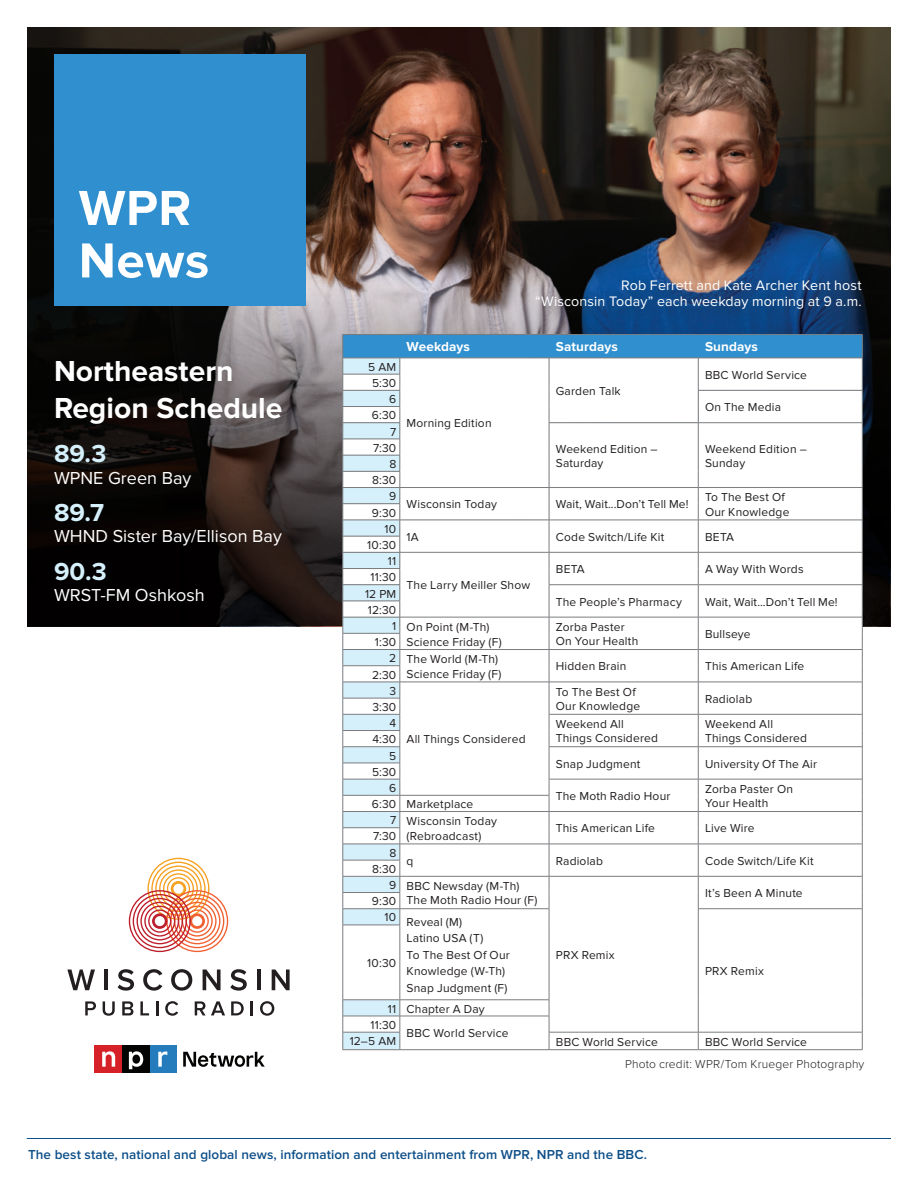
<style>
.page{position:relative;width:918px;height:1188px;background:#fff}
.page>*{position:absolute;margin:0;border:0;box-sizing:border-box;transform-origin:0 0}
.t1{font:700 51px/52.5px "Proxima Nova";letter-spacing:.01em;color:#fff}
.t2{font:700 30px/36.8px "Proxima Nova";color:#fff}
.t3{font:700 25.5px "Proxima Nova";color:#d6f0fb}
.t4{font:18px "Proxima Nova";color:#fff}
.t5{font:14.25px/16.5px "Proxima Nova";letter-spacing:.01em;color:#fff;text-align:right}
.t6{font:600 13.5px "Proxima Nova";letter-spacing:.005em;color:#0d4f89}
.t7{font:700 13.5px "Proxima Nova";letter-spacing:.01em;color:#fff}
.t8{font:12px/16.2px "Proxima Nova";letter-spacing:.015em;color:#231f20}
.t9{font:300 12px "Proxima Nova";letter-spacing:.015em;color:#231f20}
</style>
<div class="page">
<img style="left:27px;top:27px;width:864px;height:599px">
<svg style="left:28px;top:288px;width:862px;height:338px;background:#2e2a2b"></svg>
<div style="left:54px;top:54px;width:252px;height:252px;background:#308fce"></div>
<div style="left:528px;top:271px;width:352px;height:57px;background:#231f20;opacity:.75"></div>
<hr style="left:27px;top:1138px;width:864px;height:1px;background:#0d4f89">
<hr style="left:343px;top:334px;width:57px;height:1px;background:#7a7c7f">
<hr style="left:400px;top:334px;width:149px;height:1px;background:#7a7c7f">
<hr style="left:549px;top:334px;width:149px;height:1px;background:#7a7c7f">
<hr style="left:698px;top:334px;width:164px;height:1px;background:#7a7c7f">
<svg style="left:343px;top:335px;width:520px;height:715px"></svg>
<hr style="left:343px;top:1049px;width:57px;height:1px;background:#7a7c7f">
<svg style="left:67px;top:970px;width:28px;height:20px"></svg>
<hr style="left:104px;top:970px;width:4px;height:20px;background:#231f20">
<svg style="left:118px;top:969px;width:16px;height:22px"></svg>
<svg style="left:143px;top:969px;width:19px;height:22px"></svg>
<svg style="left:171px;top:969px;width:21px;height:22px"></svg>
<svg style="left:203px;top:970px;width:18px;height:20px"></svg>
<svg style="left:230px;top:969px;width:17px;height:22px"></svg>
<hr style="left:257px;top:970px;width:4px;height:20px;background:#231f20">
<svg style="left:272px;top:970px;width:18px;height:20px"></svg>
<svg style="left:85px;top:1001px;width:11px;height:14px"></svg>
<svg style="left:103px;top:1001px;width:12px;height:15px"></svg>
<svg style="left:122px;top:1001px;width:11px;height:14px"></svg>
<svg style="left:140px;top:1001px;width:9px;height:14px"></svg>
<svg style="left:156px;top:1001px;width:2px;height:14px"></svg>
<svg style="left:165px;top:1001px;width:13px;height:15px"></svg>
<svg style="left:195px;top:1001px;width:30px;height:14px"></svg>
<svg style="left:231px;top:1001px;width:13px;height:14px"></svg>
<svg style="left:251px;top:1001px;width:2px;height:14px"></svg>
<svg style="left:260px;top:1001px;width:14px;height:15px"></svg>
<svg style="left:129px;top:858px;width:99px;height:94px"></svg>
<div style="left:95px;top:1046px;width:27px;height:27px;background:#d62128"></div>
<div style="left:149px;top:1046px;width:27px;height:27px;background:#247cbc"></div>
<svg style="left:102px;top:1051px;width:13px;height:16px"></svg>
<svg style="left:158px;top:1051px;width:9px;height:16px"></svg>
<svg style="left:183px;top:1052px;width:82px;height:15px"></svg>
<div style="left:122px;top:1046px;width:27px;height:27px;background:#040503"></div>
<svg style="left:129px;top:1051px;width:14px;height:18px"></svg>
<h1 class="t1" style="left:79px;top:183px;width:132px">WPR<br>News</h1>
<h2 class="t2" style="left:54px;top:353px;width:230px">Northeastern<br>Region Schedule</h2>
<h3 class="t3" style="left:54px;top:439px;width:54px">89.3</h3>
<h3 class="t4" style="left:54px;top:467px;width:139px">WPNE Green Bay</h3>
<h3 class="t3" style="left:54px;top:498px;width:51px">89.7</h3>
<h3 class="t4" style="left:54px;top:526px;width:229px">WHND Sister Bay/Ellison Bay</h3>
<h3 class="t3" style="left:54px;top:557px;width:54px">90.3</h3>
<h3 class="t4" style="left:54px;top:585px;width:152px">WRST-FM Oshkosh</h3>
<p class="t5" style="left:535px;top:277px;width:328px">Rob Ferrett and Kate Archer Kent host<br>“Wisconsin Today” each weekday morning at 9 a.m.</p>
<p class="t8" style="left:368px;top:359px;width:30px">5 AM</p>
<p class="t8" style="left:372px;top:375px;width:26px;text-align:right">5:30<br>6</p>
<p class="t8" style="left:372px;top:407px;width:26px;text-align:right">6:30<br>7</p>
<p class="t7" style="left:407px;top:339px;width:65px">Weekdays</p>
<p class="t7" style="left:556px;top:339px;width:64px">Saturdays</p>
<p class="t7" style="left:705px;top:339px;width:54px">Sundays</p>
<p class="t8" style="left:407px;top:416px;width:87px">Morning Edition</p>
<p class="t8" style="left:556px;top:383px;width:66px">Garden Talk</p>
<p class="t8" style="left:705px;top:367px;width:104px">BBC World Service</p>
<p class="t8" style="left:705px;top:399px;width:78px">On The Media</p>
<p class="t8" style="left:372px;top:440px;width:26px;text-align:right">7:30<br>8<br>8:30<br>9</p>
<p class="t8" style="left:556px;top:442px;width:103px;line-height:14.2px">Weekend Edition –<br>Saturday</p>
<p class="t8" style="left:705px;top:442px;width:103px;line-height:14.2px">Weekend Edition –<br>Sunday</p>
<p class="t8" style="left:705px;top:489px;width:81px">To The Best Of</p>
<p class="t8" style="left:407px;top:497px;width:92px">Wisconsin Today</p>
<p class="t8" style="left:556px;top:497px;width:134px">Wait, Wait...Don’t Tell Me!</p>
<p class="t8" style="left:372px;top:505px;width:26px">9:30</p>
<p class="t8" style="left:705px;top:504px;width:86px">Our Knowledge</p>
<p class="t8" style="left:385px;top:521px;width:13px">10</p>
<p class="t8" style="left:407px;top:529px;width:14px">1A</p>
<p class="t8" style="left:556px;top:529px;width:110px">Code Switch/Life Kit</p>
<p class="t8" style="left:705px;top:529px;width:31px">BETA</p>
<p class="t8" style="left:367px;top:537px;width:31px;text-align:right">10:30<br>11</p>
<p class="t8" style="left:407px;top:578px;width:125px">The Larry Meiller Show</p>
<p class="t8" style="left:556px;top:561px;width:31px">BETA</p>
<p class="t8" style="left:705px;top:561px;width:100px">A Way With Words</p>
<p class="t8" style="left:365px;top:569px;width:33px;text-align:center">11:30<br>12 PM</p>
<p class="t8" style="left:556px;top:594px;width:128px">The People’s Pharmacy</p>
<p class="t8" style="left:705px;top:594px;width:134px">Wait, Wait...Don’t Tell Me!</p>
<p class="t8" style="left:392px;top:602px;width:99px;line-height:16.8px;text-indent:-24px">12:30<br>1 On Point (M-Th)</p>
<p class="t8" style="left:407px;top:634px;width:97px">Science Friday (F)</p>
<p class="t8" style="left:556px;top:620px;width:84px;line-height:14.2px">Zorba Paster<br>On Your Health</p>
<p class="t8" style="left:705px;top:626px;width:47px">Bullseye</p>
<p class="t8" style="left:389px;top:634px;width:110px;line-height:16.8px;text-indent:-14px">1:30<br>2 The World (M-Th)</p>
<p class="t8" style="left:407px;top:666px;width:96px">Science Friday (F)</p>
<p class="t8" style="left:556px;top:659px;width:72px">Hidden Brain</p>
<p class="t8" style="left:705px;top:659px;width:101px">This American Life</p>
<p class="t8" style="left:372px;top:667px;width:26px;text-align:right">2:30<br>3</p>
<p class="t8" style="left:556px;top:685px;width:86px;line-height:14.2px">To The Best Of<br>Our Knowledge</p>
<p class="t8" style="left:705px;top:691px;width:49px">Radiolab</p>
<p class="t8" style="left:372px;top:699px;width:25px;text-align:right">3:30<br>4</p>
<p class="t8" style="left:556px;top:717px;width:104px;line-height:14.2px">Weekend All<br>Things Considered</p>
<p class="t8" style="left:705px;top:716px;width:70px">Weekend All</p>
<p class="t8" style="left:372px;top:731px;width:25px">4:30</p>
<p class="t8" style="left:705px;top:730px;width:104px">Things Considered</p>
<p class="t8" style="left:389px;top:748px;width:9px">5</p>
<p class="t8" style="left:556px;top:756px;width:86px">Snap Judgment</p>
<p class="t8" style="left:705px;top:756px;width:114px">University Of The Air</p>
<p class="t8" style="left:372px;top:764px;width:26px;text-align:right">5:30<br>6</p>
<p class="t8" style="left:556px;top:788px;width:116px">The Moth Radio Hour</p>
<p class="t8" style="left:407px;top:731px;width:120px">All Things Considered</p>
<p class="t8" style="left:705px;top:781px;width:90px">Zorba Paster On</p>
<p class="t8" style="left:372px;top:796px;width:103px">6:30 Marketplace</p>
<p class="t8" style="left:705px;top:795px;width:65px">Your Health</p>
<p class="t8" style="left:390px;top:814px;width:108px;line-height:14.2px;text-align:center">7 Wisconsin Today (Rebroadcast)</p>
<p class="t8" style="left:556px;top:820px;width:101px">This American Life</p>
<p class="t8" style="left:705px;top:820px;width:51px">Live Wire</p>
<p class="t8" style="left:373px;top:829px;width:25px;text-align:right">7:30<br>8</p>
<p class="t8" style="left:407px;top:853px;width:8px">q</p>
<p class="t8" style="left:556px;top:853px;width:49px">Radiolab</p>
<p class="t8" style="left:705px;top:853px;width:110px">Code Switch/Life Kit</p>
<p class="t8" style="left:389px;top:861px;width:132px;line-height:17.1px;text-indent:-17px">8:30<br>9 BBC Newsday (M-Th)</p>
<p class="t8" style="left:407px;top:892px;width:133px">The Moth Radio Hour (F)</p>
<p class="t8" style="left:705px;top:885px;width:99px">It’s Been A Minute</p>
<p class="t8" style="left:385px;top:891px;width:79px;line-height:20.7px;text-indent:-13px">9:30<br>10 Reveal (M)</p>
<p class="t8" style="left:407px;top:930px;width:105px">Latino USA (T)<br>To The Best Of Our<br>Knowledge (W-Th)<br>Snap Judgment (F)</p>
<p class="t8" style="left:556px;top:947px;width:60px">PRX Remix</p>
<p class="t8" style="left:367px;top:955px;width:31px">10:30</p>
<p class="t8" style="left:371px;top:1001px;width:116px;text-indent:17px">11 Chapter A Day<br>11:30</p>
<p class="t8" style="left:407px;top:1026px;width:104px">BBC World Service</p>
<p class="t8" style="left:350px;top:1033px;width:48px">12–5 AM</p>
<p class="t8" style="left:556px;top:1034px;width:104px">BBC World Service</p>
<p class="t8" style="left:705px;top:1034px;width:104px">BBC World Service</p>
<p class="t8" style="left:705px;top:963px;width:60px">PRX Remix</p>
<p class="t9" style="left:625px;top:1057px;width:241px">Photo credit: WPR/Tom Krueger Photography</p>
<p class="t6" style="left:28px;top:1147px;width:621px">The best state, national and global news, information and entertainment from WPR, NPR and the BBC.</p>
</div>
